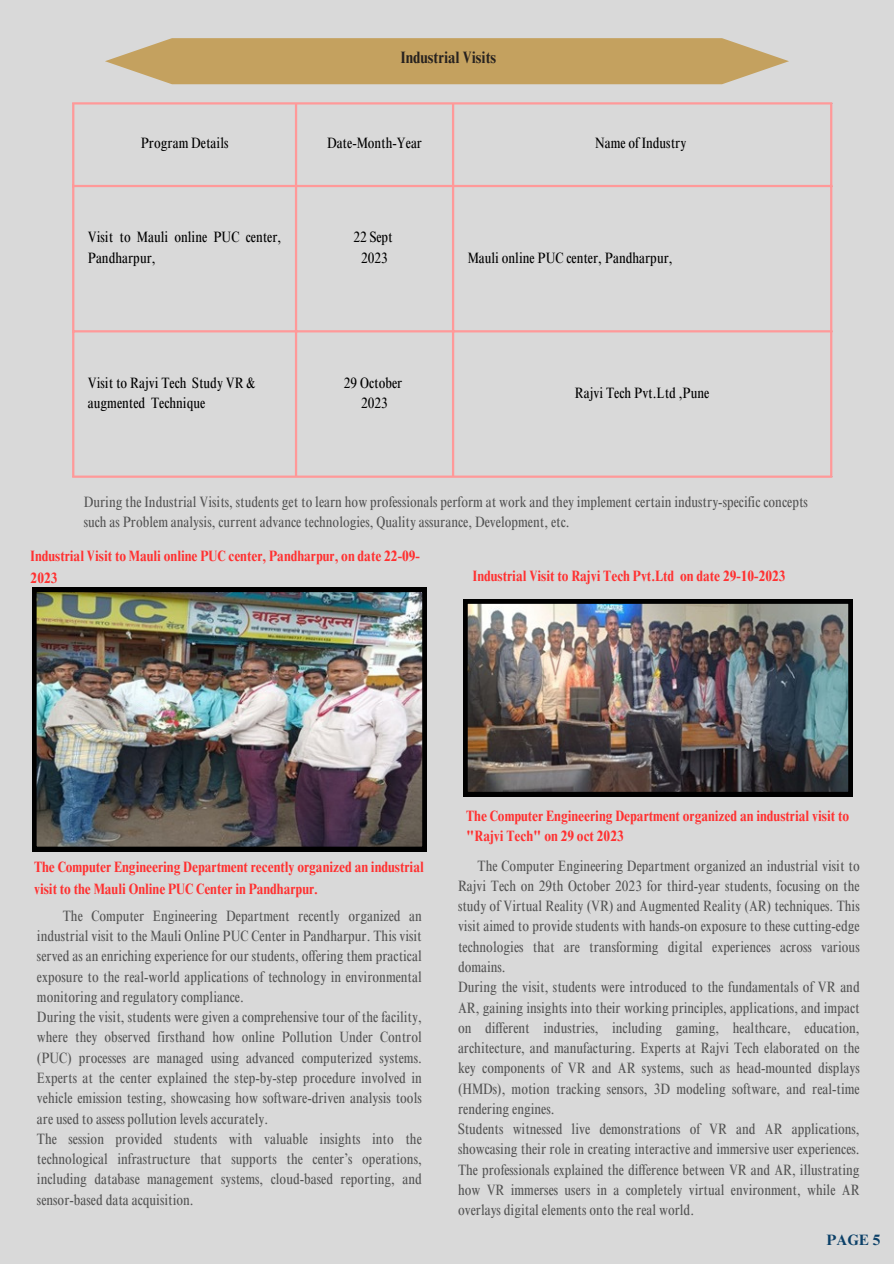
<style>
.page{position:relative;width:894px;height:1264px;background:#fff}
.page>*{position:absolute;margin:0;border:0;box-sizing:border-box;transform-origin:0 0}
.t1{font:700 condensed 16.5px "Times NRMT Pro";color:#27221f}
.t2{font:condensed 15px/20.2px "Times NRMT Pro";color:#545454;text-align:justify}
.t3{font:700 condensed 15px/21.5px "Times NRMT Pro";color:#ff3131}
.t4{font:condensed 15px/20.2px "Times NRMT Pro";color:#000}
.t5{font:700 15px "Times NRMT Pro";color:#0b4068}
</style>
<div class="page">
<div style="left:0;top:0;width:893px;height:1263px;background:#d9d9d9"></div>
<hr style="left:72px;top:104px;width:2px;height:371px;background:#f99">
<hr style="left:295px;top:104px;width:2px;height:371px;background:#f99">
<hr style="left:452px;top:104px;width:2px;height:371px;background:#f99">
<hr style="left:829px;top:104px;width:3px;height:371px;background:#f99">
<hr style="left:72px;top:102px;width:760px;height:2px;background:#f99">
<hr style="left:72px;top:185px;width:760px;height:2px;background:#f99">
<hr style="left:72px;top:330px;width:760px;height:2px;background:#f99">
<hr style="left:72px;top:475px;width:760px;height:3px;background:#f99">
<svg style="left:105px;top:38px;width:683px;height:46px;background:#c6a66b"></svg>
<img style="left:32px;top:587px;width:394px;height:264px">
<img style="left:463px;top:599px;width:389px;height:197px">
<p class="t1" style="left:401px;top:51px;width:97px">Industrial Visits</p>
<h2 class="t4" style="left:141px;top:135px;width:89px">Program Details</h2>
<p class="t4" style="left:327px;top:135px;width:97px">Date-Month-Year</p>
<p class="t4" style="left:595px;top:135px;width:93px">Name of Industry</p>
<p class="t4" style="left:88px;top:229px;width:195px">Visit to Mauli online PUC center,<br>Pandharpur,</p>
<p class="t4" style="left:353px;top:229px;width:41px">22 Sept</p>
<p class="t4" style="left:361px;top:249px;width:28px">2023</p>
<p class="t4" style="left:467px;top:249px;width:206px">Mauli online PUC center, Pandharpur,</p>
<p class="t4" style="left:88px;top:374px;width:169px">Visit to Rajvi Tech Study VR &amp;</p>
<p class="t4" style="left:88px;top:394px;width:119px">augmented Technique</p>
<p class="t4" style="left:343px;top:374px;width:60px">29 October</p>
<p class="t4" style="left:361px;top:394px;width:28px">2023</p>
<p class="t4" style="left:575px;top:384px;width:136px">Rajvi Tech Pvt.Ltd ,Pune</p>
<p class="t2" style="left:84px;top:493px;width:725px">During the Industrial Visits, students get to learn how professionals perform at work and they implement certain industry-specific concepts such as Problem analysis, current advance technologies, Quality assurance, Development, etc.</p>
<p class="t3" style="left:31px;top:547px;width:390px">Industrial Visit to Mauli online PUC center, Pandharpur, on date 22-09-<br>2023</p>
<p class="t3" style="left:473px;top:567px;width:314px">Industrial Visit to Rajvi Tech Pvt.Ltd on date 29-10-2023</p>
<p class="t3" style="left:34px;top:858px;width:391px">The Computer Engineering Department recently organized an industrial visit to the Mauli Online PUC Center in Pandharpur.</p>
<h2 class="t2" style="left:37px;top:907px;width:386px;text-indent:26px">The Computer Engineering Department recently organized an industrial visit to the Mauli Online PUC Center in Pandharpur. This visit served as an enriching experience for our students, offering them practical exposure to the real-world applications of technology in environmental monitoring and regulatory compliance.</h2>
<p class="t2" style="left:37px;top:1008px;width:386px">During the visit, students were given a comprehensive tour of the facility, where they observed firsthand how online Pollution Under Control (PUC) processes are managed using advanced computerized systems.<br>Experts at the center explained the step-by-step procedure involved in vehicle emission testing, showcasing how software-driven analysis tools are used to assess pollution levels accurately.</p>
<h2 class="t2" style="left:37px;top:1130px;width:386px">The session provided students with valuable insights into the technological infrastructure that supports the center’s operations, including database management systems, cloud-based reporting, and sensor-based data acquisition.</h2>
<p class="t3" style="left:466px;top:807px;width:384px;line-height:20.2px">The Computer Engineering Department organized an industrial visit to "Rajvi Tech" on 29 oct 2023</p>
<h2 class="t2" style="left:458px;top:857px;width:403px;text-indent:20px">The Computer Engineering Department organized an industrial visit to Rajvi Tech on 29th October 2023 for third-year students, focusing on the study of Virtual Reality (VR) and Augmented Reality (AR) techniques. This visit aimed to provide students with hands-on exposure to these cutting-edge technologies that are transforming digital experiences across various domains.</h2>
<p class="t2" style="left:458px;top:978px;width:403px">During the visit, students were introduced to the fundamentals of VR and AR, gaining insights into their working principles, applications, and impact on different industries, including gaming, healthcare, education, architecture, and manufacturing. Experts at Rajvi Tech elaborated on the key components of VR and AR systems, such as head-mounted displays (HMDs), motion tracking sensors, 3D modeling software, and real-time rendering engines.</p>
<h2 class="t2" style="left:458px;top:1120px;width:403px">Students witnessed live demonstrations of VR and AR applications, showcasing their role in creating interactive and immersive user experiences.<br>The professionals explained the difference between VR and AR, illustrating how VR immerses users in a completely virtual environment, while AR overlays digital elements onto the real world.</h2>
<p class="t5" style="left:826px;top:1234px;width:55px">PAGE 5</p>
</div>
